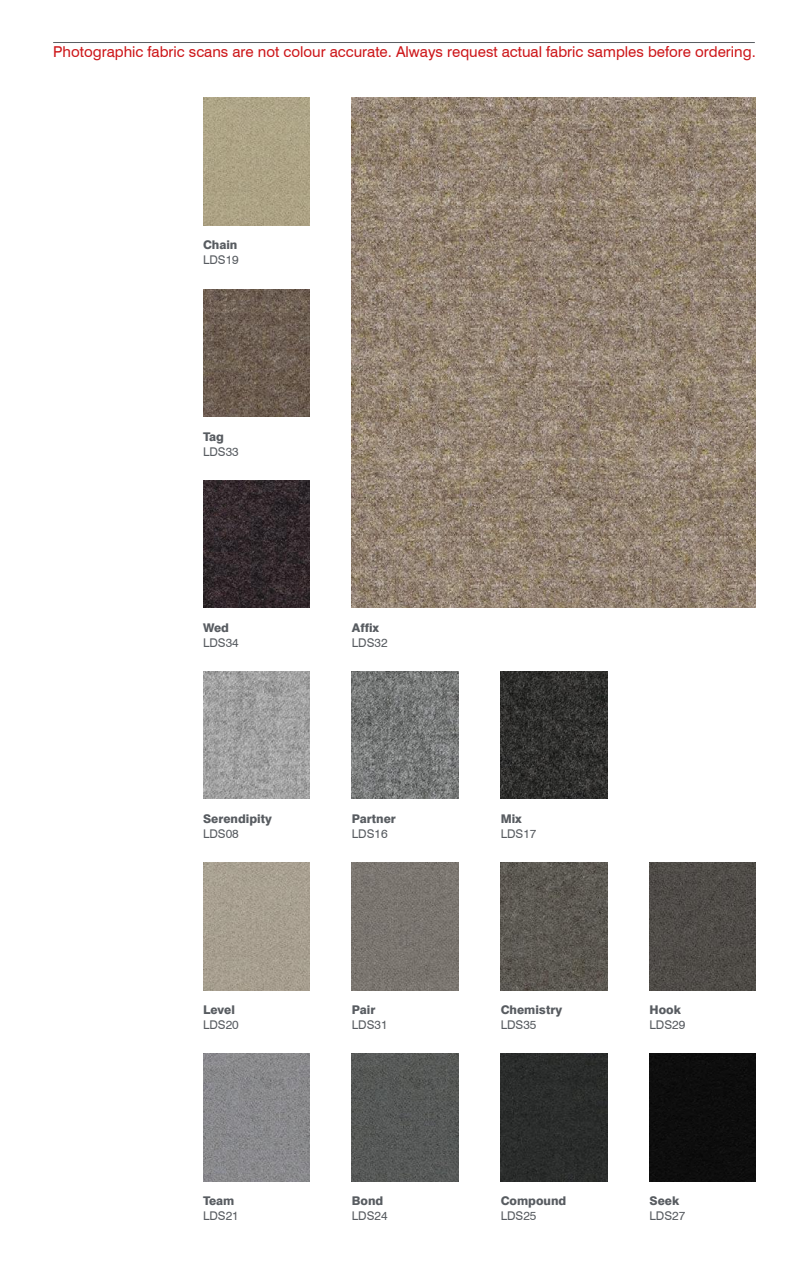
<style>
.page{position:relative;width:808px;height:1263px;background:#fff}
.page>*{position:absolute;margin:0;border:0;box-sizing:border-box;transform-origin:0 0}
.t1{font:15px "Swiss 721 BT";color:#cd1619}
.t2{font:800 12px "Swiss 721 BT";color:#585c61}
.t3{font:12px "Swiss 721 BT";color:#585c61}
</style>
<div class="page">
<hr style="left:53px;top:42px;width:702px;height:1px;background:#585c61">
<img style="left:203px;top:98px;width:106px;height:127px">
<img style="left:352px;top:98px;width:404px;height:510px">
<img style="left:203px;top:289px;width:106px;height:128px">
<img style="left:203px;top:480px;width:106px;height:128px">
<img style="left:203px;top:671px;width:106px;height:128px">
<img style="left:352px;top:671px;width:106px;height:128px">
<img style="left:501px;top:671px;width:106px;height:128px">
<img style="left:203px;top:862px;width:106px;height:128px">
<img style="left:352px;top:862px;width:106px;height:128px">
<img style="left:501px;top:862px;width:106px;height:128px">
<img style="left:649px;top:862px;width:107px;height:128px">
<img style="left:203px;top:1054px;width:106px;height:127px">
<img style="left:352px;top:1054px;width:106px;height:127px">
<div style="left:501px;top:1054px;width:106px;height:127px;background:#2a2c2b"></div>
<div style="left:649px;top:1054px;width:107px;height:127px;background:#0d0d0d"></div>
<p class="t1" style="left:53px;top:43px;width:704px">Photographic fabric scans are not colour accurate. Always request actual fabric samples before ordering.</p>
<p class="t2" style="left:203px;top:238px;width:36px">Chain</p>
<p class="t3" style="left:203px;top:253px;width:37px">LDS19</p>
<p class="t2" style="left:203px;top:429px;width:22px">Tag</p>
<p class="t3" style="left:203px;top:444px;width:37px">LDS33</p>
<p class="t2" style="left:203px;top:620px;width:27px">Wed</p>
<p class="t3" style="left:203px;top:635px;width:37px">LDS34</p>
<p class="t2" style="left:352px;top:620px;width:29px">Affix</p>
<p class="t3" style="left:352px;top:635px;width:37px">LDS32</p>
<p class="t2" style="left:203px;top:811px;width:70px">Serendipity</p>
<p class="t3" style="left:203px;top:826px;width:37px">LDS08</p>
<p class="t2" style="left:352px;top:811px;width:46px">Partner</p>
<p class="t3" style="left:352px;top:826px;width:37px">LDS16</p>
<p class="t2" style="left:501px;top:811px;width:23px">Mix</p>
<p class="t3" style="left:501px;top:826px;width:37px">LDS17</p>
<p class="t2" style="left:203px;top:1002px;width:33px">Level</p>
<p class="t3" style="left:203px;top:1017px;width:37px">LDS20</p>
<p class="t2" style="left:352px;top:1002px;width:25px">Pair</p>
<p class="t3" style="left:352px;top:1017px;width:37px">LDS31</p>
<p class="t2" style="left:501px;top:1002px;width:63px">Chemistry</p>
<p class="t3" style="left:501px;top:1017px;width:37px">LDS35</p>
<p class="t2" style="left:649px;top:1002px;width:33px">Hook</p>
<p class="t3" style="left:649px;top:1017px;width:37px">LDS29</p>
<p class="t2" style="left:203px;top:1194px;width:33px">Team</p>
<p class="t3" style="left:203px;top:1209px;width:37px">LDS21</p>
<p class="t2" style="left:352px;top:1194px;width:33px">Bond</p>
<p class="t3" style="left:352px;top:1209px;width:37px">LDS24</p>
<p class="t2" style="left:501px;top:1194px;width:67px">Compound</p>
<p class="t3" style="left:501px;top:1209px;width:37px">LDS25</p>
<p class="t2" style="left:649px;top:1194px;width:31px">Seek</p>
<p class="t3" style="left:649px;top:1209px;width:37px">LDS27</p>
</div>
